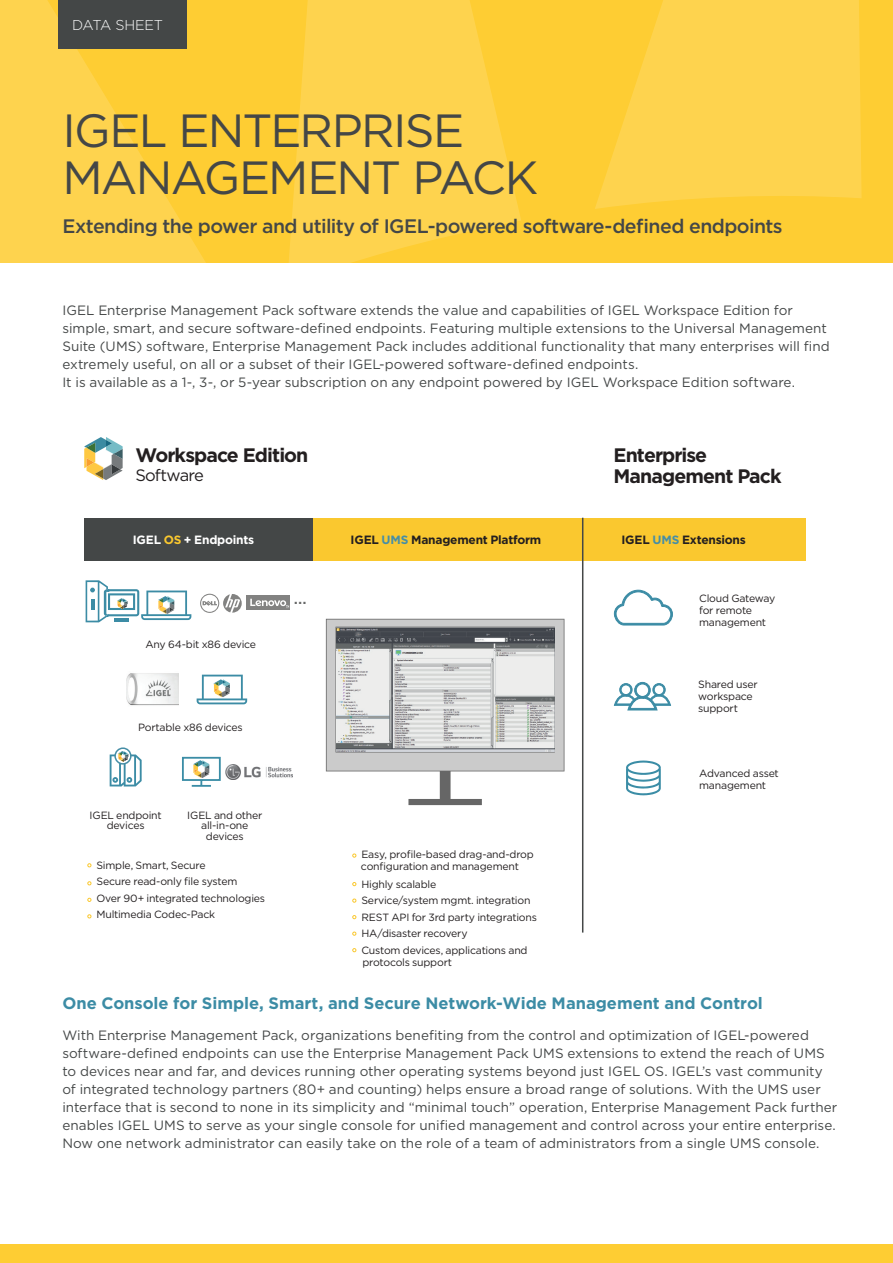
<style>
.page{position:relative;width:893px;height:1263px;background:#fff}
.page>*{position:absolute;margin:0;border:0;box-sizing:border-box;transform-origin:0 0}
.t1{font:46.5px "Gotham";letter-spacing:-.04em;color:#444747}
.t2{font:500 19.5px "Gotham";letter-spacing:-.03em;color:#444747}
.t3{font:700 19.5px/21px "Gotham";letter-spacing:-.05em;color:#231f20}
.t4{font:700 16.5px "Gotham";color:#3c8ca5}
.t5{font:16.5px "Gotham";letter-spacing:-.045em;color:#231f20}
.t6{font:500 15.75px "Gotham";color:#656666}
.t7{font:300 14.25px "Gotham";letter-spacing:-.01em;color:#fff}
.t8{font:13.5px/18px "Gotham";color:#444747}
.t9{font:700 12px "Gotham";letter-spacing:-.02em;color:#231f20}
.t10{font:700 12px "Gotham";letter-spacing:-.02em;color:#fff}
.t11{font:10.5px/12px "Gotham";letter-spacing:-.02em;color:#231f20}
.s1{color:#fac82f}
.s2{color:#468ea6}
</style>
<div class="page">
<div style="left:0;top:0;width:893px;height:262px;background:#fecd33"></div>
<svg style="left:595px;top:0;width:267px;height:209px;fill:#fed34e"></svg>
<svg style="left:287px;top:0;width:234px;height:263px;fill:#fed34e"></svg>
<svg style="left:0;top:0;width:232px;height:263px;fill:#fed34e"></svg>
<div style="left:0;top:1245px;width:893px;height:18px;background:#fecd33"></div>
<div style="left:58px;top:0;width:129px;height:48px;background:#444747"></div>
<div style="left:114px;top:747px;width:18px;height:18px;border:2px solid #468ea6;border-radius:50%"></div>
<div style="left:84px;top:518px;width:229px;height:43px;background:#444747"></div>
<div style="left:313px;top:518px;width:270px;height:43px;background:#fac82f"></div>
<div style="left:582px;top:518px;width:223px;height:43px;background:#fac82f"></div>
<svg style="left:200px;top:594px;width:42px;height:19px"></svg>
<div style="left:246px;top:595px;width:44px;height:15px;background:#828281"></div>
<svg style="left:250px;top:599px;width:39px;height:9px"></svg>
<img style="left:127px;top:673px;width:52px;height:33px">
<img style="left:225px;top:764px;width:68px;height:16px">
<svg style="left:87px;top:863px;width:4px;height:4px"></svg>
<svg style="left:87px;top:881px;width:4px;height:4px"></svg>
<svg style="left:87px;top:898px;width:4px;height:4px"></svg>
<svg style="left:87px;top:914px;width:4px;height:4px"></svg>
<svg style="left:352px;top:853px;width:4px;height:5px"></svg>
<svg style="left:352px;top:882px;width:4px;height:4px"></svg>
<svg style="left:352px;top:898px;width:4px;height:5px"></svg>
<svg style="left:352px;top:915px;width:4px;height:4px"></svg>
<svg style="left:352px;top:931px;width:4px;height:5px"></svg>
<svg style="left:352px;top:948px;width:4px;height:4px"></svg>
<svg style="left:326px;top:619px;width:238px;height:186px"></svg>
<img style="left:336px;top:627px;width:218px;height:125px">
<img style="left:336px;top:752px;width:218px;height:1px">
<svg style="left:614px;top:590px;width:59px;height:35px"></svg>
<svg style="left:614px;top:682px;width:57px;height:28px"></svg>
<svg style="left:626px;top:760px;width:35px;height:35px"></svg>
<svg style="left:197px;top:675px;width:50px;height:29px"></svg>
<svg style="left:84px;top:437px;width:39px;height:43px"></svg>
<svg style="left:182px;top:756px;width:39px;height:31px"></svg>
<svg style="left:86px;top:580px;width:105px;height:42px"></svg>
<svg style="left:110px;top:751px;width:32px;height:35px"></svg>
<hr style="left:582px;top:518px;width:1px;height:414px;background:#444747">
<p class="t7" style="left:72px;top:16px;width:92px">DATA SHEET</p>
<p class="t1" style="left:62px;top:101px;width:403px">IGEL ENTERPRISE</p>
<p class="t1" style="left:62px;top:147px;width:477px">MANAGEMENT PACK</p>
<p class="t2" style="left:62px;top:213px;width:722px">Extending the power and utility of IGEL-powered software-defined endpoints</p>
<p class="t8" style="left:62px;top:301px;width:769px">IGEL Enterprise Management Pack software extends the value and capabilities of IGEL Workspace Edition for simple, smart, and secure software-defined endpoints. Featuring multiple extensions to the Universal Management Suite (UMS) software, Enterprise Management Pack includes additional functionality that many enterprises will find extremely useful, on all or a subset of their IGEL-powered software-defined endpoints.<br>It is available as a 1-, 3-, or 5-year subscription on any endpoint powered by IGEL Workspace Edition software.</p>
<p class="t3" style="left:135px;top:444px;width:175px">Workspace Edition</p>
<p class="t5" style="left:135px;top:465px;width:70px">Software</p>
<p class="t10" style="left:133px;top:531px;width:123px">IGEL <span class="s1">OS</span> + Endpoints</p>
<p class="t9" style="left:351px;top:531px;width:192px">IGEL <span class="s2">UMS</span> Management Platform</p>
<p class="t11" style="left:145px;top:638px;width:112px">Any 64-bit x86 device</p>
<p class="t11" style="left:138px;top:721px;width:106px">Portable x86 devices</p>
<p class="t6" style="left:294px;top:588px;width:14px">...</p>
<p class="t11" style="left:90px;top:809px;width:74px;line-height:10.5px;text-align:center">IGEL endpoint devices</p>
<p class="t11" style="left:187px;top:809px;width:77px;line-height:10.5px;text-align:center">IGEL and other all-in-one devices</p>
<p class="t11" style="left:96px;top:859px;width:111px">Simple, Smart, Secure</p>
<p class="t11" style="left:96px;top:875px;width:142px">Secure read-only file system</p>
<p class="t11" style="left:96px;top:892px;width:170px">Over 90+ integrated technologies</p>
<p class="t11" style="left:96px;top:908px;width:120px">Multimedia Codec-Pack</p>
<p class="t11" style="left:361px;top:848px;width:174px">Easy, profile-based drag-and-drop configuration and management</p>
<p class="t11" style="left:361px;top:878px;width:76px">Highly scalable</p>
<p class="t11" style="left:361px;top:894px;width:171px">Service/system mgmt. integration</p>
<p class="t11" style="left:361px;top:911px;width:177px">REST API for 3rd party integrations</p>
<p class="t11" style="left:361px;top:927px;width:108px">HA/disaster recovery</p>
<p class="t11" style="left:361px;top:944px;width:168px">Custom devices, applications and protocols support</p>
<p class="t3" style="left:613px;top:444px;width:170px">Enterprise<br>Management Pack</p>
<p class="t9" style="left:621px;top:531px;width:126px">IGEL <span class="s2">UMS</span> Extensions</p>
<p class="t11" style="left:699px;top:592px;width:78px">Cloud Gateway for remote management</p>
<p class="t11" style="left:698px;top:678px;width:61px">Shared user workspace support</p>
<p class="t11" style="left:699px;top:767px;width:81px">Advanced asset management</p>
<p class="t4" style="left:62px;top:992px;width:702px">One Console for Simple, Smart, and Secure Network-Wide Management and Control</p>
<p class="t8" style="left:62px;top:1025px;width:776px">With Enterprise Management Pack, organizations benefiting from the control and optimization of IGEL-powered software-defined endpoints can use the Enterprise Management Pack UMS extensions to extend the reach of UMS to devices near and far, and devices running other operating systems beyond just IGEL OS. IGEL’s vast community of integrated technology partners (80+ and counting) helps ensure a broad range of solutions. With the UMS user interface that is second to none in its simplicity and “minimal touch” operation, Enterprise Management Pack further enables IGEL UMS to serve as your single console for unified management and control across your entire enterprise.<br>Now one network administrator can easily take on the role of a team of administrators from a single UMS console.</p>
</div>
